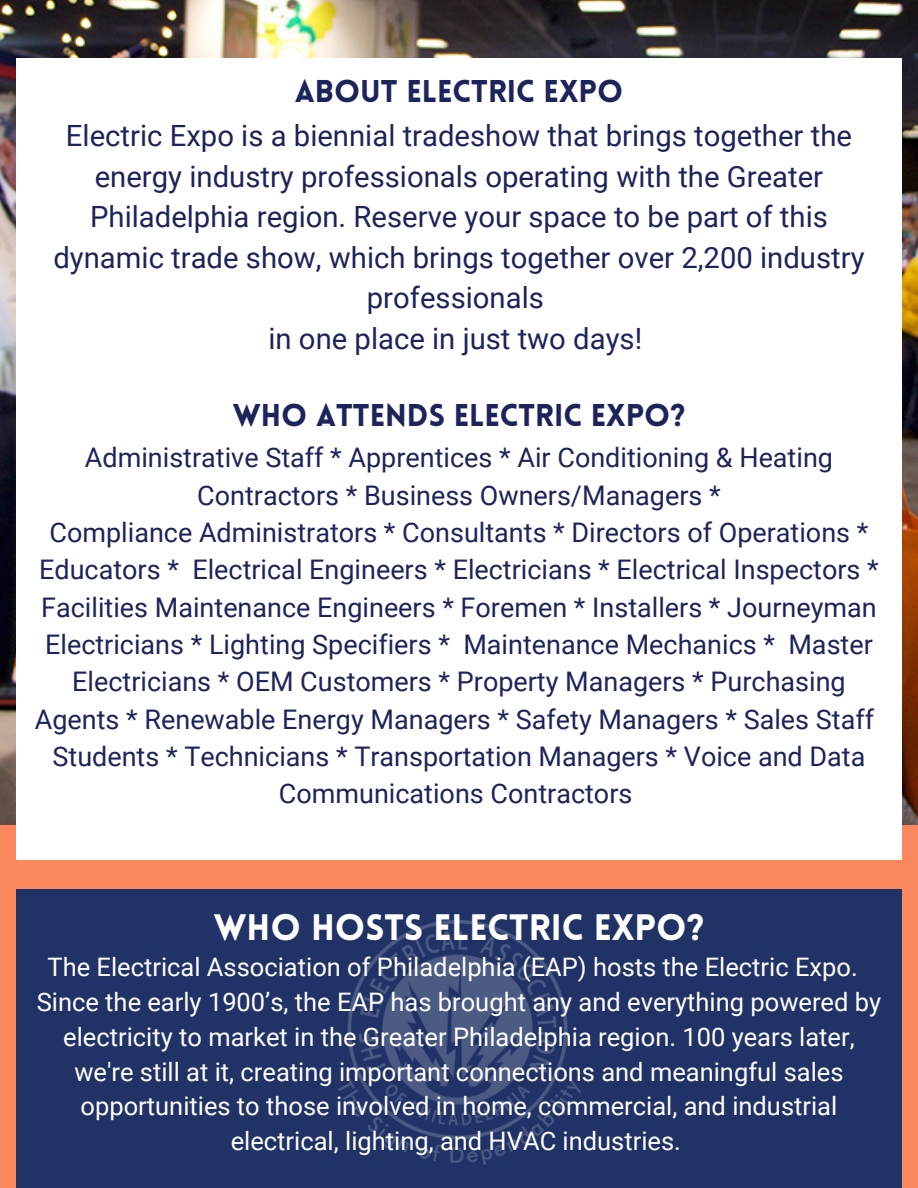
<style>
.page{position:relative;width:918px;height:1188px;background:#fb885c}
.page>*{position:absolute;margin:0;border:0;box-sizing:border-box;transform-origin:0 0}
.t1{font:900 36px "Lovelo";color:#fff}
.t2{font:900 30.75px "Lovelo";color:#1c245b}
.t3{font:29.25px/40.5px "Roboto";color:#1c245b;text-align:center}
.t4{font:27px/37.3px "Roboto";color:#1c245b;text-align:center}
.t5{font:25.5px/34.8px "Roboto";color:#fff;text-align:center}
</style>
<div class="page">
<img style="left:0;top:0;width:918px;height:824px">
<div style="left:16px;top:58px;width:886px;height:802px;background:#fff"></div>
<div style="left:16px;top:889px;width:886px;height:299px;background:#203266"></div>
<div style="left:281px;top:48px;width:20px;height:20px;background:#fff;border-radius:50%"></div>
<img style="left:338px;top:921px;width:242px;height:244px">
<p class="t2" style="left:295px;top:79px;width:330px">ABOUT ELECTRIC EXPO</p>
<p class="t3" style="left:53px;top:116px;width:813px">Electric Expo is a biennial tradeshow that brings together the energy industry professionals operating with the Greater Philadelphia region. Reserve your space to be part of this dynamic trade show, which brings together over 2,200 industry professionals</p>
<p class="t3" style="left:268px;top:319px;width:375px">in one place in just two days!</p>
<p class="t2" style="left:233px;top:403px;width:454px">WHO ATTENDS ELECTRIC EXPO?</p>
<p class="t4" style="left:85px;top:439px;width:750px">Administrative Staff * Apprentices * Air Conditioning &amp; Heating<br>Contractors * Business Owners/Managers *</p>
<p class="t4" style="left:35px;top:514px;width:845px">Compliance Administrators * Consultants * Directors of Operations * Educators * Electrical Engineers * Electricians * Electrical Inspectors * Facilities Maintenance Engineers * Foremen * Installers * Journeyman Electricians * Lighting Specifiers * Maintenance Mechanics * Master Electricians * OEM Customers * Property Managers * Purchasing Agents * Renewable Energy Managers * Safety Managers * Sales Staff Students * Technicians * Transportation Managers * Voice and Data Communications Contractors</p>
<p class="t1" style="left:214px;top:913px;width:492px">WHO HOSTS ELECTRIC EXPO?</p>
<p class="t5" style="left:37px;top:950px;width:846px">The Electrical Association of Philadelphia (EAP) hosts the Electric Expo.<br>Since the early 1900’s, the EAP has brought any and everything powered by electricity to market in the Greater Philadelphia region. 100 years later, we're still at it, creating important connections and meaningful sales opportunities to those involved in home, commercial, and industrial electrical, lighting, and HVAC industries.</p>
</div>
